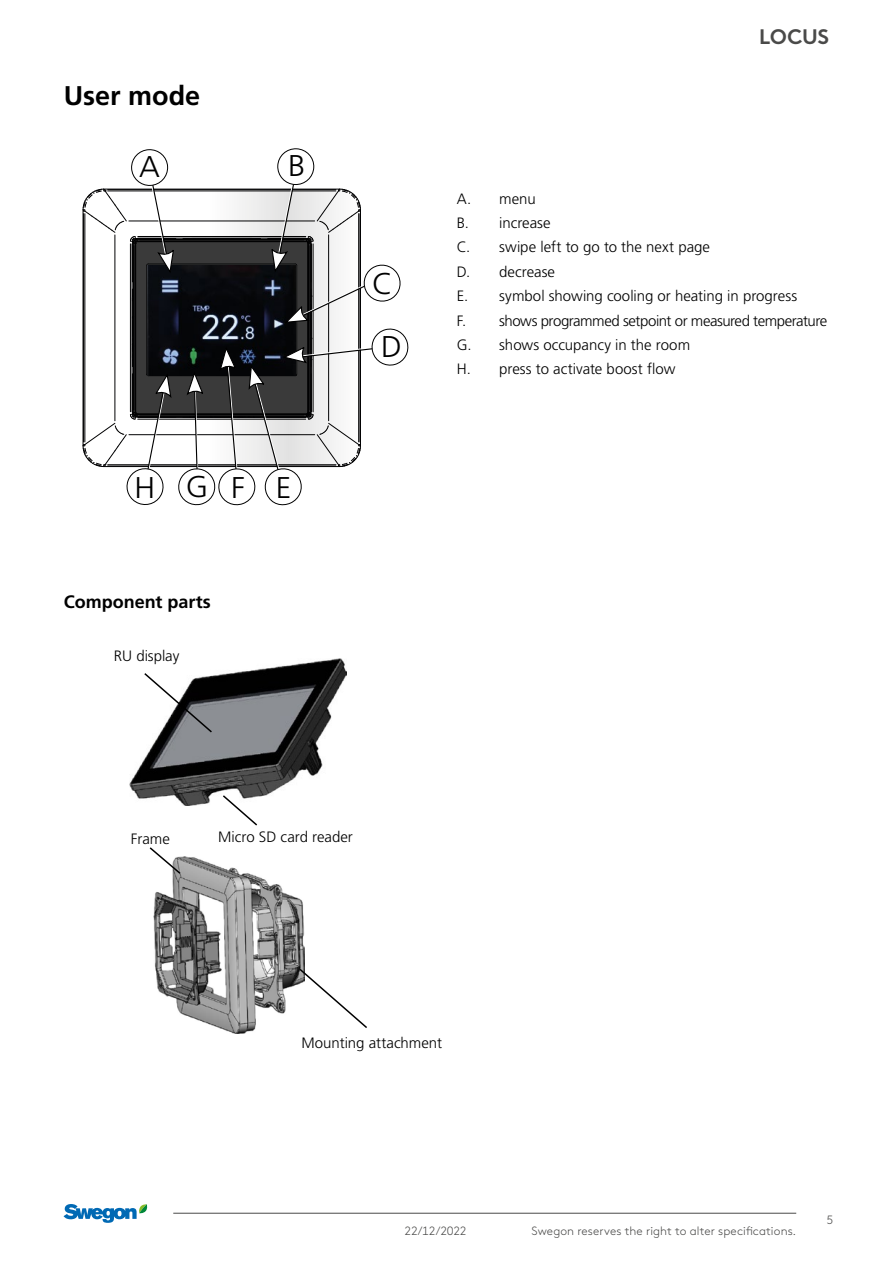
<style>
.page{position:relative;width:893px;height:1263px;background:#fff}
.page>*{position:absolute;margin:0;border:0;box-sizing:border-box;transform-origin:0 0}
.t1{font:300 30px/63.6px "Frutiger LT Pro";color:#000;scale:1.04 1}
.t2{font:700 27px "Frutiger LT Pro";color:#000}
.t3{font:700 21px "Swegon Brown";letter-spacing:-.005em;color:#4a4a49}
.t4{font:700 18px "Frutiger LT Pro";color:#000}
.t5{font:300 15px/24.3px "Frutiger LT Pro";letter-spacing:-.005em;color:#000}
.t6{font:300 12px "Swegon Brown";letter-spacing:.005em;color:#4a4a49}
</style>
<div class="page">
<hr style="left:173px;top:1213px;width:623px;height:1px;background:#4a4a49">
<svg style="left:64px;top:1204px;width:84px;height:19px"></svg>
<svg style="left:131px;top:149px;width:37px;height:37px"></svg>
<div style="left:131px;top:149px;width:37px;height:37px;border:1px solid #000;border-radius:50%"></div>
<svg style="left:277px;top:148px;width:37px;height:37px"></svg>
<div style="left:277px;top:148px;width:38px;height:37px;border:1px solid #000;border-radius:50%"></div>
<svg style="left:83px;top:162px;width:326px;height:344px"></svg>
<img style="left:130px;top:658px;width:216px;height:147px">
<img style="left:153px;top:856px;width:152px;height:177px">
<svg style="left:143px;top:671px;width:71px;height:63px"></svg>
<svg style="left:221px;top:794px;width:38px;height:32px"></svg>
<svg style="left:298px;top:967px;width:69px;height:63px"></svg>
<svg style="left:149px;top:847px;width:33px;height:28px"></svg>
<h2 class="t2" style="left:64px;top:80px;width:138px">User mode</h2>
<h1 class="t1" style="left:139px;top:135px;width:21px">A</h1>
<h1 class="t1" style="left:288px;top:134px;width:18px">B</h1>
<h1 class="t1" style="left:134px;top:456px;width:152px">HGFE</h1>
<p class="t4" style="left:64px;top:591px;width:149px">Component parts</p>
<p class="t5" style="left:114px;top:643px;width:67px">RU display</p>
<h3 class="t3" style="left:759px;top:20px;width:72px">LOCUS</h3>
<h1 class="t1" style="left:372px;top:252px;width:30px">C<br>D</h1>
<p class="t5" style="left:457px;top:186px;width:372px">A. menu<br>B. increase<br>C. swipe left to go to the next page<br>D. decrease<br>E. symbol showing cooling or heating in progress<br>F. shows programmed setpoint or measured temperature<br>G. shows occupancy in the room<br>H. press to activate boost flow</p>
<p class="t5" style="left:131px;top:827px;width:40px">Frame</p>
<p class="t5" style="left:218px;top:824px;width:136px">Micro SD card reader</p>
<p class="t5" style="left:301px;top:1030px;width:142px">Mounting attachment</p>
<p class="t6" style="left:404px;top:1221px;width:64px">22/12/2022</p>
<p class="t6" style="left:532px;top:1221px;width:266px">Swegon reserves the right to alter specifications.</p>
<p class="t6" style="left:827px;top:1211px;width:8px">5</p>
</div>
